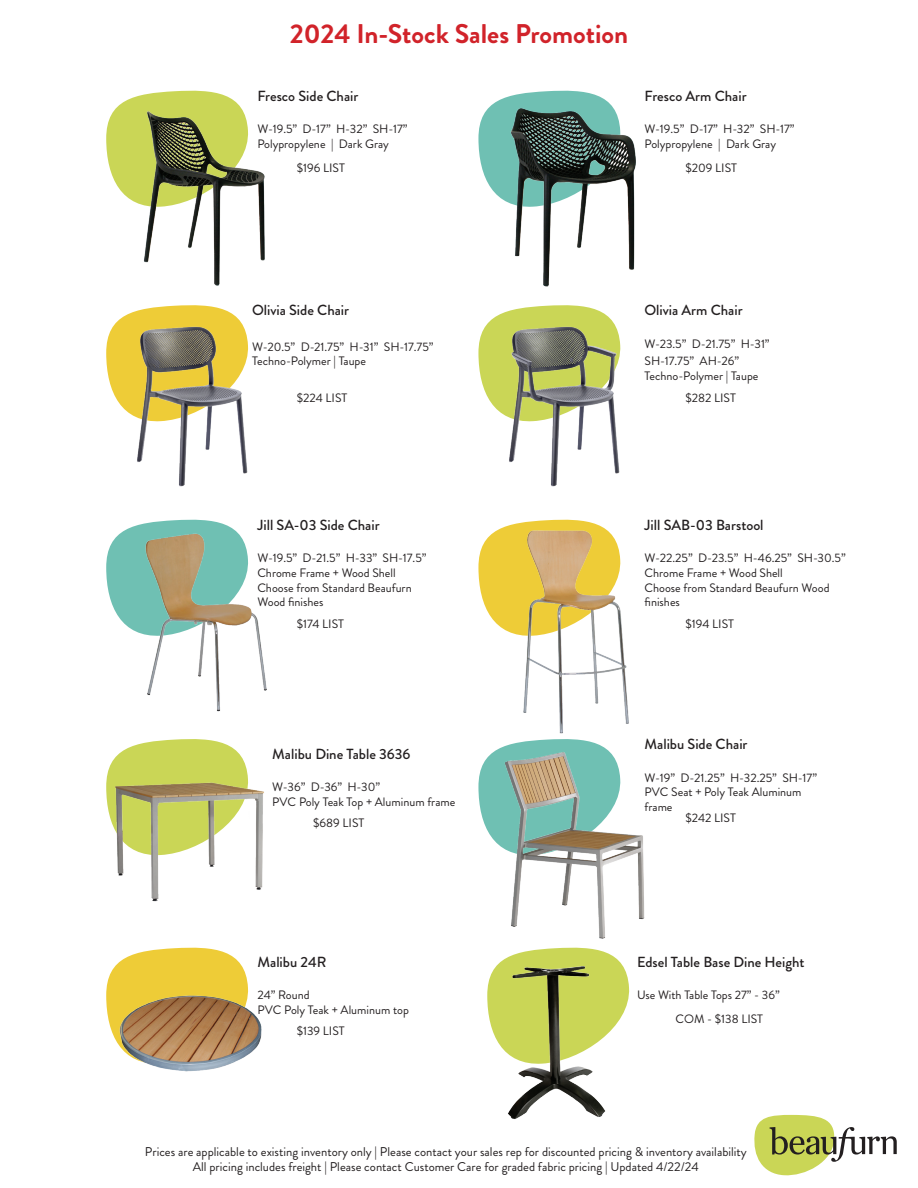
<style>
.page{position:relative;width:918px;height:1188px;background:#fff}
.page>*{position:absolute;margin:0;border:0;box-sizing:border-box;transform-origin:0 0}
.t1{font:700 27px "Brandon Grotesque";color:#d1232a}
.t2{font:500 14.7px "Brandon Grotesque";color:#231f20}
.t3{font:500 14.55px "Brandon Grotesque";color:#231f20}
.t4{font:12.75px/14.9px "Brandon Grotesque";color:#231f20;text-align:center}
.t5{font:12.15px/14.7px "Brandon Grotesque";color:#231f20}
</style>
<div class="page">
<svg style="left:106px;top:91px;width:124px;height:108px"></svg>
<img style="left:129px;top:98px;width:136px;height:188px">
<svg style="left:106px;top:317px;width:17px;height:91px"></svg>
<img style="left:123px;top:305px;width:126px;height:182px">
<svg style="left:106px;top:520px;width:124px;height:108px"></svg>
<img style="left:129px;top:527px;width:138px;height:185px">
<svg style="left:478px;top:91px;width:124px;height:108px"></svg>
<img style="left:501px;top:98px;width:135px;height:189px">
<svg style="left:478px;top:317px;width:17px;height:91px"></svg>
<img style="left:495px;top:305px;width:126px;height:182px">
<svg style="left:478px;top:520px;width:124px;height:108px"></svg>
<img style="left:501px;top:527px;width:128px;height:207px">
<svg style="left:106px;top:739px;width:142px;height:84px"></svg>
<img style="left:112px;top:775px;width:152px;height:127px">
<svg style="left:106px;top:948px;width:142px;height:96px;background:#f0d457"></svg>
<img style="left:118px;top:991px;width:144px;height:81px">
<svg style="left:478px;top:739px;width:130px;height:109px"></svg>
<img style="left:502px;top:750px;width:143px;height:189px">
<svg style="left:754px;top:1115px;width:143px;height:60px"></svg>
<svg style="left:487px;top:948px;width:142px;height:75px"></svg>
<img style="left:490px;top:959px;width:127px;height:160px">
<h1 class="t1" style="left:290px;top:14px;width:340px">2024 In-Stock Sales Promotion</h1>
<p class="t2" style="left:257px;top:86px;width:103px">Fresco Side Chair</p>
<p class="t5" style="left:257px;top:122px;width:152px">W-19.5” D-17” H-32” SH-17”<br>Polypropylene | Dark Gray</p>
<p class="t5" style="left:297px;top:161px;width:50px">$196 LIST</p>
<p class="t2" style="left:645px;top:86px;width:104px">Fresco Arm Chair</p>
<p class="t5" style="left:645px;top:122px;width:152px">W-19.5” D-17” H-32” SH-17”<br>Polypropylene | Dark Gray</p>
<p class="t5" style="left:685px;top:161px;width:53px">$209 LIST</p>
<p class="t2" style="left:252px;top:300px;width:99px">Olivia Side Chair</p>
<p class="t5" style="left:252px;top:339px;width:183px">W-20.5” D-21.75” H-31” SH-17.75”<br>Techno-Polymer | Taupe</p>
<p class="t5" style="left:297px;top:390px;width:52px">$224 LIST</p>
<p class="t2" style="left:257px;top:515px;width:124px">Jill SA-03 Side Chair</p>
<p class="t5" style="left:257px;top:551px;width:171px">W-19.5” D-21.5” H-33” SH-17.5”<br>Chrome Frame + Wood Shell<br>Choose from Standard Beaufurn<br>Wood finishes</p>
<p class="t5" style="left:297px;top:617px;width:49px">$174 LIST</p>
<p class="t2" style="left:272px;top:743px;width:140px">Malibu Dine Table 3636</p>
<p class="t5" style="left:272px;top:780px;width:185px">W-36” D-36” H-30”<br>PVC Poly Teak Top + Aluminum frame</p>
<p class="t5" style="left:313px;top:815px;width:53px">$689 LIST</p>
<p class="t2" style="left:258px;top:952px;width:70px">Malibu 24R</p>
<p class="t5" style="left:258px;top:988px;width:153px">24” Round<br>PVC Poly Teak + Aluminum top</p>
<p class="t5" style="left:297px;top:1024px;width:49px">$139 LIST</p>
<p class="t2" style="left:645px;top:300px;width:100px">Olivia Arm Chair</p>
<p class="t5" style="left:645px;top:335px;width:127px;line-height:17.5px">W-23.5” D-21.75” H-31”<br>SH-17.75” AH-26”</p>
<p class="t5" style="left:685px;top:365px;width:75px;line-height:21.6px;text-indent:-41px">Techno-Polymer | Taupe $282 LIST</p>
<p class="t2" style="left:645px;top:515px;width:121px">Jill SAB-03 Barstool</p>
<p class="t5" style="left:645px;top:551px;width:203px">W-22.25” D-23.5” H-46.25” SH-30.5”<br>Chrome Frame + Wood Shell<br>Choose from Standard Beaufurn Wood finishes</p>
<p class="t5" style="left:685px;top:617px;width:50px">$194 LIST</p>
<p class="t2" style="left:645px;top:734px;width:105px">Malibu Side Chair</p>
<p class="t5" style="left:645px;top:770px;width:174px">W-19” D-21.25” H-32.25” SH-17”<br>PVC Seat + Poly Teak Aluminum frame</p>
<p class="t5" style="left:685px;top:810px;width:52px">$242 LIST</p>
<p class="t3" style="left:637px;top:952px;width:169px">Edsel Table Base Dine Height</p>
<p class="t5" style="left:675px;top:983px;width:106px;line-height:24px;text-indent:-38px">Use With Table Tops 27” - 36”<br>COM - $138 LIST</p>
<p class="t4" style="left:145px;top:1145px;width:603px">Prices are applicable to existing inventory only | Please contact your sales rep for discounted pricing &amp; inventory availability<br>All pricing includes freight | Please contact Customer Care for graded fabric pricing | Updated 4/22/24</p>
</div>
